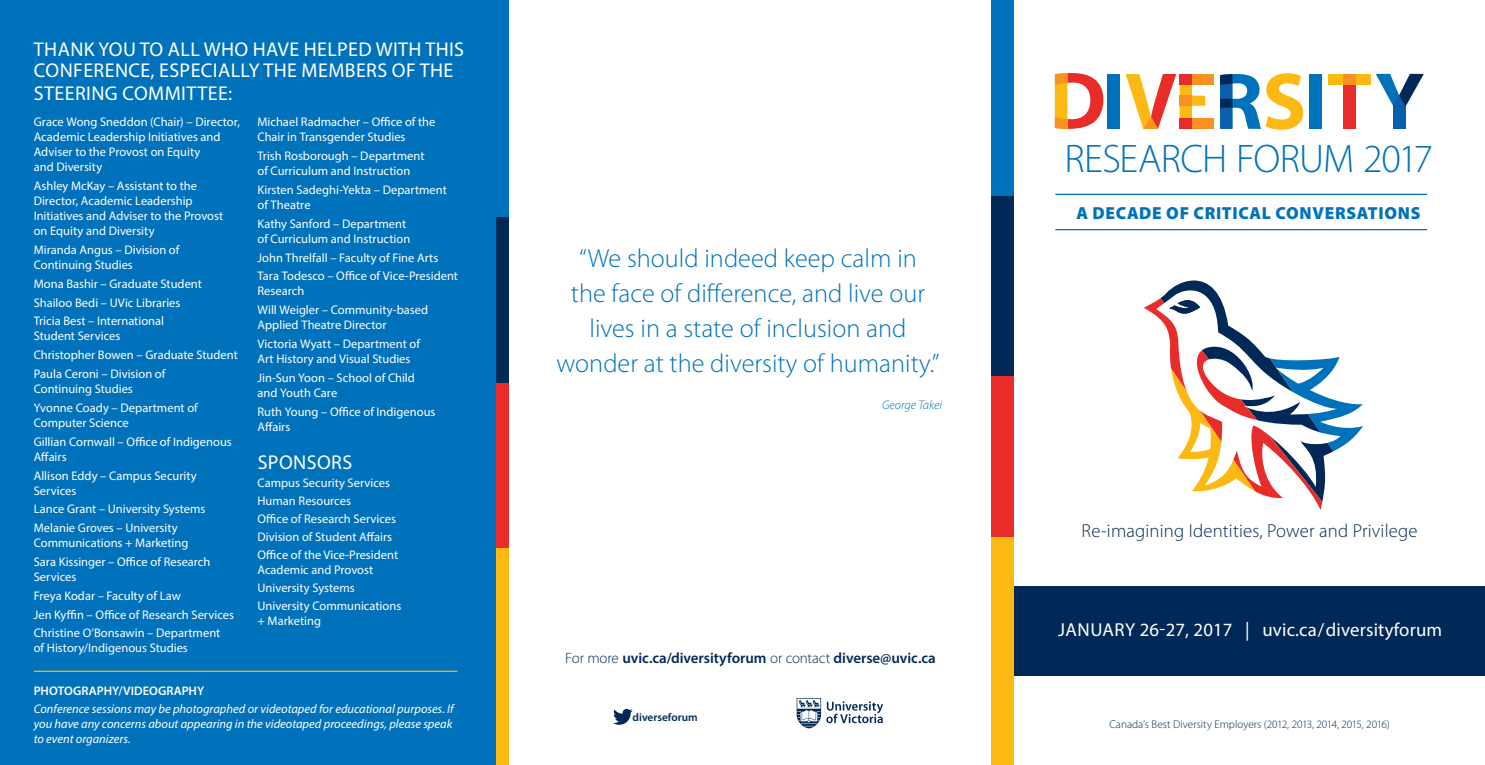
<style>
.page{position:relative;width:1485px;height:765px;background:#fff}
.page>*{position:absolute;margin:0;border:0;box-sizing:border-box;transform-origin:0 0}
.t1{font:300 40px "Myriad Pro";letter-spacing:-.025em;color:#0072bc}
.t2{font:300 26.25px/35px "Myriad Pro";color:#0072bc;text-align:center}
.t3{font:300 semi-expanded 23.38px "Myriad Pro";color:#0072bc}
.t4{font:20px/21.9px "Myriad Pro";letter-spacing:.02em;color:#fff}
.t5{font:300 18.75px "Myriad Pro";letter-spacing:.01em;color:#002957}
.t6{font:18.75px "Myriad Pro";letter-spacing:.01em;color:#fff}
.t7{font:900 17.5px "Myriad Pro";letter-spacing:.04em;color:#0072bc}
.t8{font:600 15px "Myriad Pro";letter-spacing:-.005em;color:#002957}
.t9{font:12.5px/18.9px "Myriad Pro";color:#fff}
.t10{font:italic 12.5px/15px "Myriad Pro";color:#fff;text-align:justify}
.t11{font:600 12.5px "Myriad Pro";letter-spacing:.005em;color:#fff}
.t12{font:italic 300 12.5px "Myriad Pro";color:#0072bc}
.t13{font:300 11.25px "Myriad Pro";letter-spacing:-.005em;color:#002957}
.t14{font:600 11.25px "Myriad Pro";color:#002957}
.s1{font-weight:300}
</style>
<div class="page">
<div style="left:993px;top:587px;width:492px;height:89px;background:#002957"></div>
<div style="left:0;top:0;width:497px;height:765px;background:#0072bc"></div>
<div style="left:1108px;top:74px;width:12px;height:55px;background:#0072bc"></div>
<div style="left:1309px;top:74px;width:12px;height:55px;background:#0072bc"></div>
<svg style="left:1220px;top:73px;width:83px;height:57px"></svg>
<svg style="left:1055px;top:73px;width:48px;height:56px"></svg>
<svg style="left:1126px;top:74px;width:87px;height:55px"></svg>
<div style="left:1180px;top:96px;width:12px;height:10px;background:#f79121"></div>
<div style="left:1180px;top:74px;width:12px;height:10px;background:#e82c2a"></div>
<div style="left:1192px;top:74px;width:21px;height:10px;background:#f79121"></div>
<div style="left:1180px;top:119px;width:12px;height:10px;background:#e82c2a"></div>
<div style="left:1192px;top:119px;width:21px;height:10px;background:#f79121"></div>
<svg style="left:1329px;top:74px;width:95px;height:55px"></svg>
<div style="left:991px;top:0;width:23px;height:169px;background:#0072bc"></div>
<div style="left:991px;top:195px;width:23px;height:186px;background:#002957"></div>
<div style="left:991px;top:376px;width:23px;height:190px;background:#e82c2a"></div>
<div style="left:991px;top:568px;width:23px;height:197px;background:#fdb913"></div>
<div style="left:991px;top:167px;width:23px;height:29px;background:#0072bc"></div>
<div style="left:991px;top:537px;width:23px;height:34px;background:#fdb913"></div>
<div style="left:496px;top:0;width:13px;height:193px;background:#0072bc"></div>
<div style="left:496px;top:216px;width:13px;height:167px;background:#002957"></div>
<div style="left:496px;top:383px;width:13px;height:167px;background:#e82c2a"></div>
<div style="left:496px;top:572px;width:13px;height:193px;background:#fdb913"></div>
<div style="left:496px;top:191px;width:13px;height:26px;background:#0072bc"></div>
<div style="left:496px;top:548px;width:13px;height:26px;background:#fdb913"></div>
<svg style="left:797px;top:698px;width:86px;height:30px"></svg>
<svg style="left:613px;top:709px;width:20px;height:16px"></svg>
<hr style="left:34px;top:671px;width:424px;height:1px;background:#fdb913">
<hr style="left:1055px;top:194px;width:372px;height:1px;background:#0072bc">
<hr style="left:1055px;top:229px;width:372px;height:1px;background:#0072bc">
<svg style="left:1144px;top:281px;width:219px;height:229px"></svg>
<svg style="left:1170px;top:298px;width:30px;height:18px"></svg>
<h3 class="t4" style="left:34px;top:38px;width:432px">THANK YOU TO ALL WHO HAVE HELPED WITH THIS<br>CONFERENCE, ESPECIALLY THE MEMBERS OF THE<br>STEERING COMMITTEE:</h3>
<p class="t9" style="left:34px;top:114px;width:208px;line-height:15px">Grace Wong Sneddon (Chair) – Director,<br>Academic Leadership Initiatives and<br>Adviser to the Provost on Equity<br>and Diversity</p>
<p class="t9" style="left:34px;top:178px;width:191px;line-height:15px">Ashley McKay – Assistant to the<br>Director, Academic Leadership<br>Initiatives and Adviser to the Provost on Equity and Diversity</p>
<p class="t9" style="left:34px;top:242px;width:147px;line-height:15px">Miranda Angus – Division of<br>Continuing Studies</p>
<p class="t9" style="left:34px;top:274px;width:170px">Mona Bashir – Graduate Student<br>Shailoo Bedi – UVic Libraries<br>Tricia Best – International</p>
<p class="t9" style="left:34px;top:327px;width:206px">Student Services<br>Christopher Bowen – Graduate Student<br>Paula Ceroni – Division of</p>
<p class="t9" style="left:34px;top:379px;width:166px">Continuing Studies<br>Yvonne Coady – Department of</p>
<p class="t9" style="left:34px;top:413px;width:200px">Computer Science<br>Gillian Cornwall – Office of Indigenous</p>
<p class="t9" style="left:34px;top:447px;width:165px">Affairs<br>Allison Eddy – Campus Security</p>
<p class="t9" style="left:34px;top:481px;width:173px">Services<br>Lance Grant – University Systems<br>Melanie Groves – University</p>
<p class="t9" style="left:34px;top:533px;width:178px">Communications + Marketing<br>Sara Kissinger – Office of Research</p>
<p class="t9" style="left:34px;top:567px;width:202px">Services<br>Freya Kodar – Faculty of Law<br>Jen Kyffin – Office of Research Services<br>Christine O’Bonsawin – Department</p>
<p class="t9" style="left:34px;top:639px;width:156px">of History/Indigenous Studies</p>
<p class="t9" style="left:258px;top:114px;width:180px;line-height:15px">Michael Radmacher – Office of the<br>Chair in Transgender Studies</p>
<p class="t9" style="left:258px;top:148px;width:168px;line-height:15px">Trish Rosborough – Department of Curriculum and Instruction</p>
<p class="t9" style="left:258px;top:182px;width:191px;line-height:15px">Kirsten Sadeghi-Yekta – Department of Theatre</p>
<p class="t9" style="left:258px;top:216px;width:154px;line-height:15px">Kathy Sanford – Department of Curriculum and Instruction</p>
<p class="t9" style="left:258px;top:248px;width:202px">John Threlfall – Faculty of Fine Arts<br>Tara Todesco – Office of Vice-President</p>
<p class="t9" style="left:258px;top:282px;width:172px">Research<br>Will Weigler – Community-based</p>
<p class="t9" style="left:258px;top:315px;width:164px">Applied Theatre Director<br>Victoria Wyatt – Department of</p>
<p class="t9" style="left:258px;top:349px;width:159px">Art History and Visual Studies<br>Jin-Sun Yoon – School of Child</p>
<p class="t9" style="left:258px;top:383px;width:179px">and Youth Care<br>Ruth Young – Office of Indigenous</p>
<p class="t9" style="left:258px;top:417px;width:34px">Affairs</p>
<h3 class="t4" style="left:258px;top:451px;width:96px">SPONSORS</h3>
<p class="t9" style="left:258px;top:474px;width:142px;line-height:17.9px">Campus Security Services<br>Human Resources<br>Office of Research Services<br>Division of Student Affairs<br>Office of the Vice-President</p>
<p class="t9" style="left:258px;top:561px;width:145px;line-height:17.9px">Academic and Provost<br>University Systems<br>University Communications</p>
<p class="t9" style="left:258px;top:611px;width:65px">+ Marketing</p>
<p class="t11" style="left:34px;top:683px;width:172px">PHOTOGRAPHY/VIDEOGRAPHY</p>
<p class="t10" style="left:34px;top:701px;width:422px">Conference sessions may be photographed or videotaped for educational purposes. If you have any concerns about appearing in the videotaped proceedings, please speak to event organizers.</p>
<h2 class="t2" style="left:557px;top:240px;width:384px">“We should indeed keep calm in<br>the face of difference, and live our lives in a state of inclusion and wonder at the diversity of humanity.”</h2>
<p class="t12" style="left:882px;top:397px;width:62px">George Takei</p>
<p class="t8" style="left:565px;top:648px;width:372px"><span class="s1">For more</span> uvic.ca/diversityforum <span class="s1">or contact</span> diverse@uvic.ca</p>
<p class="t14" style="left:633px;top:710px;width:67px">diverseforum</p>
<h3 class="t3" style="left:1117px;top:134px;width:244px">RESEARCH FORUM 2017</h3>
<h1 class="t1" style="left:1064px;top:135px;width:370px">RESEARCH FORUM 2017</h1>
<h3 class="t7" style="left:1076px;top:201px;width:346px">A DECADE OF CRITICAL CONVERSATIONS</h3>
<h3 class="t5" style="left:1082px;top:520px;width:338px">Re-imagining Identities, Power and Privilege</h3>
<h3 class="t6" style="left:1058px;top:618px;width:386px">JANUARY 26-27, 2017 | uvic.ca/diversityforum</h3>
<p class="t13" style="left:1109px;top:717px;width:282px">Canada’s Best Diversity Employers (2012, 2013, 2014, 2015, 2016)</p>
</div>
